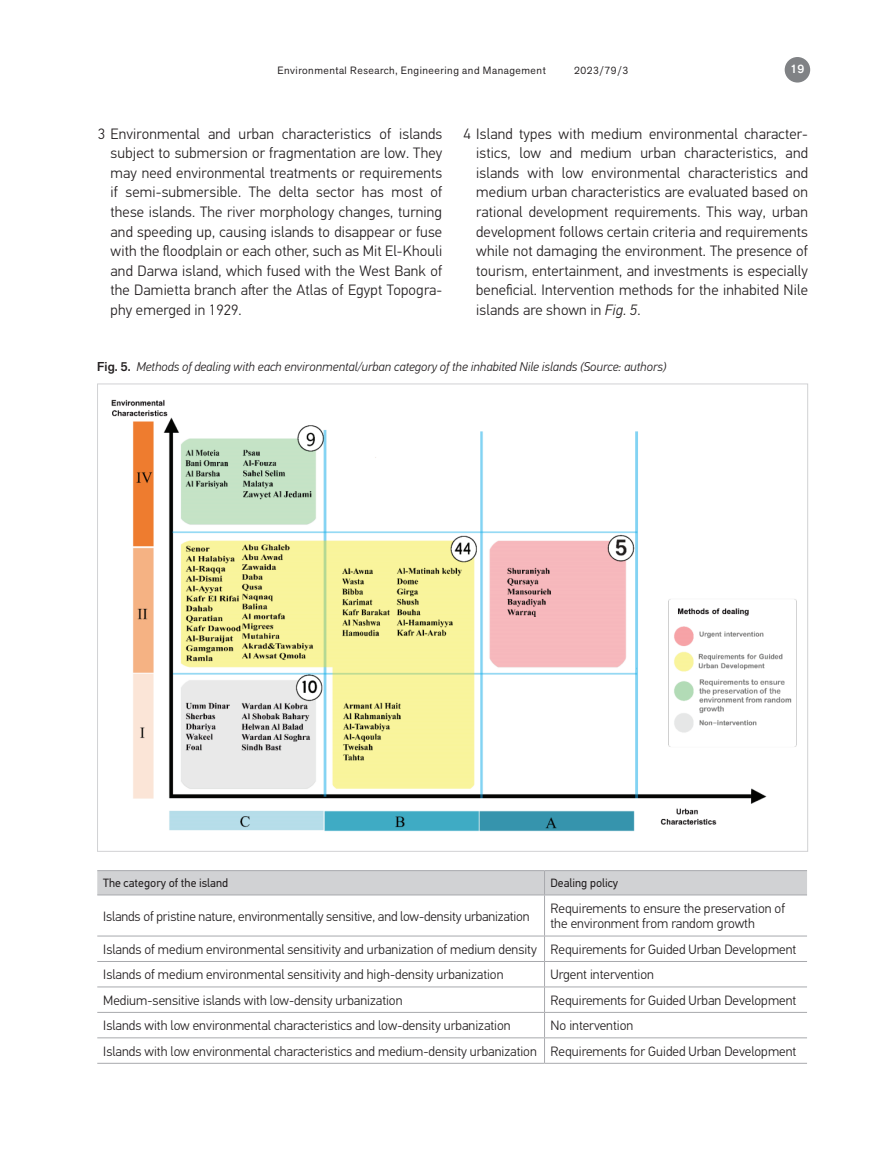
<style>
.page{position:relative;width:893px;height:1149px;background:#fff}
.page>*{position:absolute;margin:0;border:0;box-sizing:border-box;transform-origin:0 0}
.t1{font:300 15px/19.5px "PF Din Text Pro";letter-spacing:.01em;color:#231f20;text-align:justify}
.t2{font:300 13.5px/25.5px "PF Din Text Pro";color:#231f20}
.t3{font:italic 300 12.75px "PF Din Text Pro";color:#231f20}
.t4{font:12px "PF Din Text Pro";color:#231f20}
.t5{font:500 12px "Akzid Grtsk Next";color:#fff}
.t6{font:10.5px "Akzid Grtsk Next";letter-spacing:.05em;color:#231f20}
.s1{font-style:italic}
.s2{font-family:"Akzid Grtsk Next";font-weight:500;font-style:normal}
</style>
<div class="page">
<div style="left:785px;top:57px;width:25px;height:25px;background:#808285;border-radius:50%"></div>
<img style="left:111px;top:399px;width:686px;height:433px">
<hr style="left:544px;top:894px;width:263px;height:1px;background:#a8a9ad">
<hr style="left:97px;top:894px;width:447px;height:1px;background:#a8a9ad">
<hr style="left:544px;top:935px;width:263px;height:1px;background:#a8a9ad">
<hr style="left:97px;top:935px;width:447px;height:1px;background:#a8a9ad">
<hr style="left:544px;top:960px;width:263px;height:1px;background:#a8a9ad">
<hr style="left:97px;top:960px;width:447px;height:1px;background:#a8a9ad">
<hr style="left:544px;top:986px;width:263px;height:1px;background:#a8a9ad">
<hr style="left:97px;top:986px;width:447px;height:1px;background:#a8a9ad">
<hr style="left:544px;top:1011px;width:263px;height:1px;background:#a8a9ad">
<hr style="left:97px;top:1011px;width:447px;height:1px;background:#a8a9ad">
<hr style="left:544px;top:1037px;width:263px;height:1px;background:#a8a9ad">
<hr style="left:97px;top:1037px;width:447px;height:1px;background:#a8a9ad">
<hr style="left:544px;top:1062px;width:263px;height:1px;background:#a8a9ad">
<hr style="left:97px;top:1062px;width:447px;height:1px;background:#a8a9ad">
<div style="left:97px;top:870px;width:710px;height:24px;background:#d1d2d4"></div>
<hr style="left:544px;top:895px;width:1px;height:40px;background:#a8a9ad">
<svg style="left:544px;top:936px;width:1px;height:126px"></svg>
<p class="t6" style="left:278px;top:63px;width:270px">Environmental Research, Engineering and Management</p>
<p class="t6" style="left:574px;top:63px;width:55px">2023/79/3</p>
<p class="t5" style="left:790px;top:61px;width:15px">19</p>
<p class="t1" style="left:111px;top:124px;width:333px;text-indent:-13px">3 Environmental and urban characteristics of islands subject to submersion or fragmentation are low. They may need environmental treatments or requirements if semi-submersible. The delta sector has most of these islands. The river morphology changes, turning and speeding up, causing islands to disappear or fuse with the floodplain or each other, such as Mit El-Khouli and Darwa island, which fused with the West Bank of the Damietta branch after the Atlas of Egypt Topogra&shy;phy emerged in 1929.</p>
<p class="t1" style="left:476px;top:124px;width:333px;text-indent:-13px">4 Island types with medium environmental character&shy;istics, low and medium urban characteristics, and islands with low environmental characteristics and medium urban characteristics are evaluated based on rational development requirements. This way, urban development follows certain criteria and requirements while not damaging the environment. The presence of tourism, entertainment, and investments is especially beneficial. Intervention methods for the inhabited Nile islands are shown in <span class="s1">Fig. 5</span>.</p>
<p class="t3" style="left:97px;top:359px;width:571px"><span class="s2">Fig. 5.</span> Methods of dealing with each environmental/urban category of the inhabited Nile islands (Source: authors)</p>
<p class="t4" style="left:103px;top:875px;width:126px">The category of the island</p>
<p class="t4" style="left:550px;top:875px;width:69px">Dealing policy</p>
<p class="t2" style="left:103px;top:903px;width:428px">Islands of pristine nature, environmentally sensitive, and low-density urbanization</p>
<p class="t2" style="left:550px;top:900px;width:236px;line-height:15.6px">Requirements to ensure the preservation of the environment from random growth</p>
<p class="t2" style="left:103px;top:936px;width:695px">Islands of medium environmental sensitivity and urbanization of medium density Requirements for Guided Urban Development<br>Islands of medium environmental sensitivity and high-density urbanization</p>
<p class="t2" style="left:550px;top:961px;width:105px">Urgent intervention</p>
<p class="t2" style="left:103px;top:987px;width:301px">Medium-sensitive islands with low-density urbanization</p>
<p class="t2" style="left:550px;top:987px;width:247px">Requirements for Guided Urban Development</p>
<p class="t2" style="left:103px;top:1012px;width:409px">Islands with low environmental characteristics and low-density urbanization</p>
<p class="t2" style="left:103px;top:1012px;width:695px;text-indent:447px">No intervention<br>Islands with low environmental characteristics and medium-density urbanization Requirements for Guided Urban Development</p>
</div>
